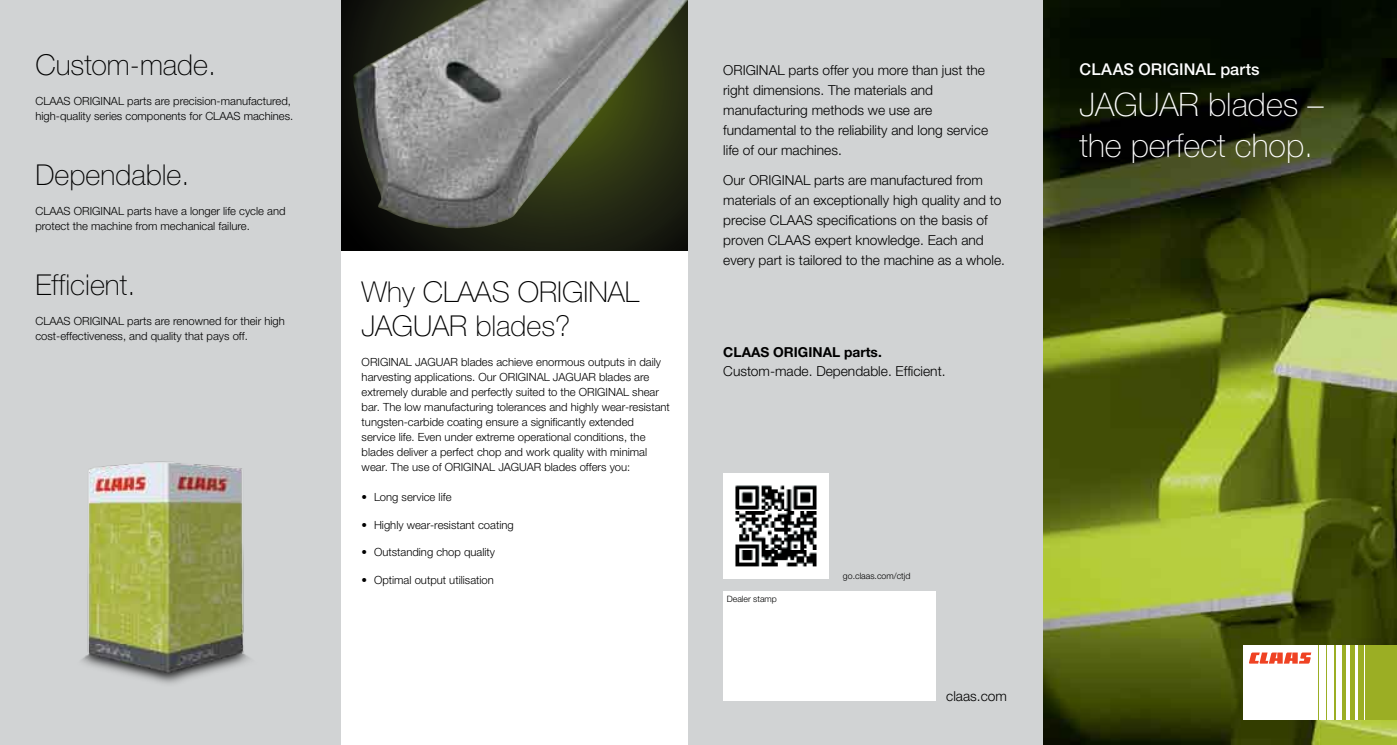
<style>
.page{position:relative;width:1397px;height:745px;background:#fff}
.page>*{position:absolute;margin:0;border:0;box-sizing:border-box;transform-origin:0 0}
.t1{font:100 32.5px/41.2px "CLAAS Helvetica Neue";color:#fff}
.t2{font:100 28.75px/34.4px "CLAAS Helvetica Neue";color:#000}
.t3{font:500 16.25px "CLAAS Helvetica Neue";letter-spacing:.005em;color:#fff}
.t4{font:300 13.75px/20px "CLAAS Helvetica Neue";color:#000}
.t5{font:700 13.75px "CLAAS Helvetica Neue";color:#000}
.t6{font:300 11.25px/15px "CLAAS Helvetica Neue";color:#000}
.t7{font:300 8.75px "CLAAS Helvetica Neue";color:#000}
</style>
<div class="page">
<svg style="left:340px;top:0;width:347px;height:250px;background:#161810"></svg>
<img style="left:353px;top:0;width:334px;height:228px">
<div style="left:0;top:0;width:340px;height:744px;background:#d1d3d4"></div>
<img style="left:1042px;top:0;width:354px;height:744px">
<div style="left:687px;top:0;width:355px;height:744px;background:#d1d3d4"></div>
<div style="left:723px;top:590px;width:212px;height:110px;background:#fff"></div>
<img style="left:81px;top:461px;width:169px;height:223px">
<img style="left:723px;top:473px;width:105px;height:105px">
<div style="left:1242px;top:645px;width:151px;height:74px;background:#fff"></div>
<div style="left:1364px;top:645px;width:32px;height:74px;background:#9bae24"></div>
<svg style="left:1345px;top:645px;width:1px;height:74px"></svg>
<div style="left:1357px;top:645px;width:7px;height:74px;background:#9bae24"></div>
<div style="left:1349px;top:645px;width:5px;height:74px;background:#9bae24"></div>
<svg style="left:1342px;top:645px;width:3px;height:74px"></svg>
<hr style="left:1334px;top:645px;width:1px;height:74px;background:#9bae24">
<hr style="left:1317px;top:645px;width:1px;height:74px;background:#9bae24">
<hr style="left:1325px;top:645px;width:1px;height:74px;background:#9bae24">
<hr style="left:1364px;top:645px;width:1px;height:74px;background:#fff">
<svg style="left:1249px;top:652px;width:61px;height:11px"></svg>
<h2 class="t2" style="left:35px;top:48px;width:182px">Custom-made.</h2>
<p class="t6" style="left:35px;top:93px;width:259px">CLAAS ORIGINAL parts are precision-manufactured, high-quality series components for CLAAS machines.</p>
<h2 class="t2" style="left:35px;top:158px;width:156px">Dependable.</h2>
<p class="t6" style="left:35px;top:203px;width:251px">CLAAS ORIGINAL parts have a longer life cycle and protect the machine from mechanical failure.</p>
<h2 class="t2" style="left:35px;top:268px;width:101px">Efficient.</h2>
<p class="t6" style="left:35px;top:313px;width:251px">CLAAS ORIGINAL parts are renowned for their high cost-effectiveness, and quality that pays off.</p>
<h2 class="t2" style="left:361px;top:274px;width:279px">Why CLAAS ORIGINAL<br>JAGUAR blades?</h2>
<p class="t6" style="left:361px;top:354px;width:310px">ORIGINAL JAGUAR blades achieve enormous outputs in daily harvesting applications. Our ORIGINAL JAGUAR blades are extremely durable and perfectly suited to the ORIGINAL shear bar. The low manufacturing tolerances and highly wear-resistant tungsten-carbide coating ensure a significantly extended service life. Even under extreme operational conditions, the blades deliver a perfect chop and work quality with minimal wear. The use of ORIGINAL JAGUAR blades offers you:</p>
<p class="t6" style="left:361px;top:489px;width:91px">• Long service life</p>
<p class="t6" style="left:361px;top:517px;width:154px">• Highly wear-resistant coating</p>
<p class="t6" style="left:361px;top:544px;width:135px">• Outstanding chop quality</p>
<p class="t6" style="left:361px;top:572px;width:134px">• Optimal output utilisation</p>
<p class="t4" style="left:723px;top:60px;width:266px">ORIGINAL parts offer you more than just the right dimensions. The materials and manufacturing methods we use are fundamental to the reliability and long service life of our machines.</p>
<p class="t4" style="left:723px;top:170px;width:283px">Our ORIGINAL parts are manufactured from materials of an exceptionally high quality and to precise CLAAS specifications on the basis of proven CLAAS expert knowledge. Each and every part is tailored to the machine as a whole.</p>
<p class="t5" style="left:723px;top:342px;width:160px">CLAAS ORIGINAL parts.</p>
<p class="t4" style="left:723px;top:361px;width:224px">Custom-made. Dependable. Efficient.</p>
<p class="t7" style="left:726px;top:593px;width:52px">Dealer stamp</p>
<p class="t7" style="left:842px;top:569px;width:69px">go.claas.com/ctjd</p>
<p class="t4" style="left:946px;top:685px;width:62px">claas.com</p>
<h3 class="t3" style="left:1079px;top:58px;width:181px">CLAAS ORIGINAL parts</h3>
<h1 class="t1" style="left:1079px;top:84px;width:246px">JAGUAR blades – the perfect chop.</h1>
</div>
